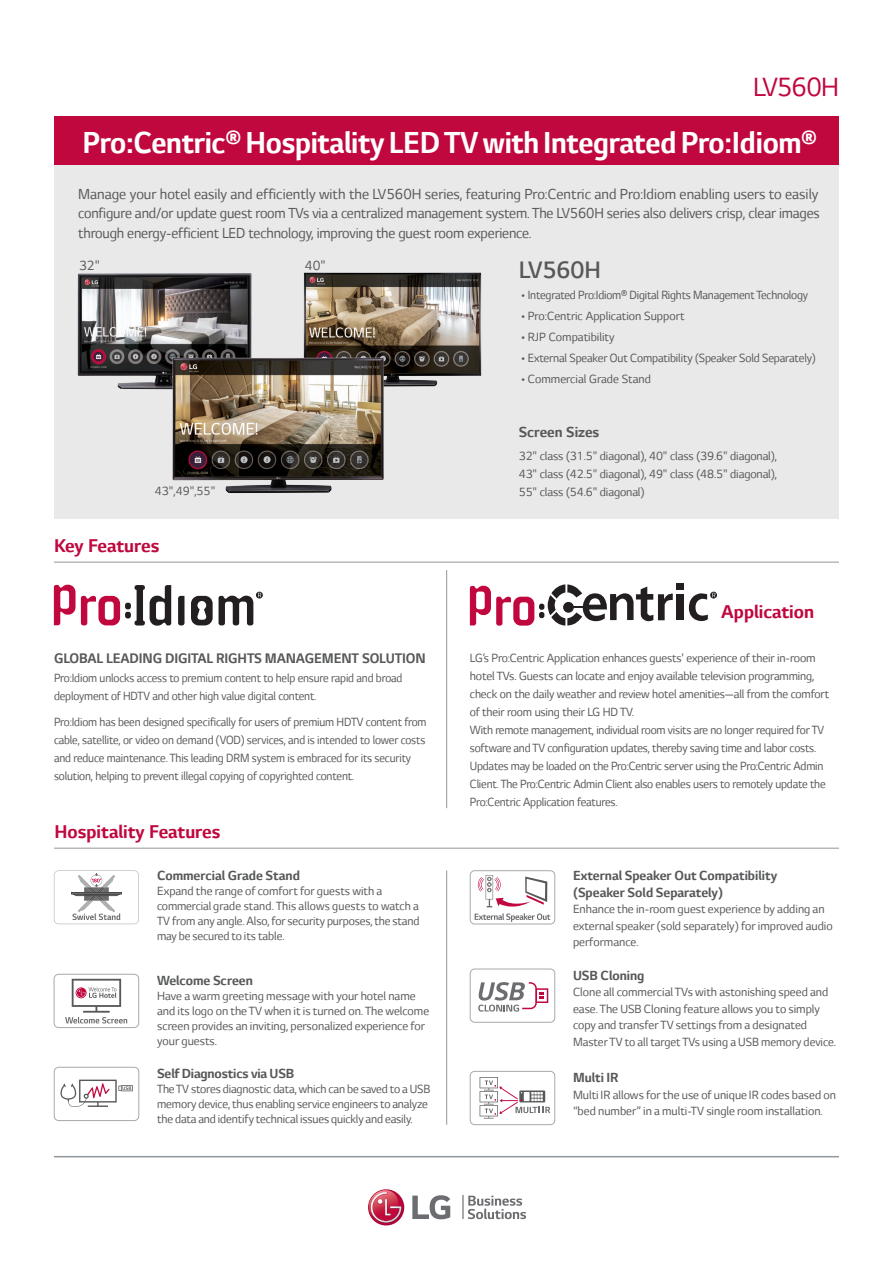
<style>
.page{position:relative;width:893px;height:1263px;background:#fff}
.page>*{position:absolute;margin:0;border:0;box-sizing:border-box;transform-origin:0 0}
.t1{font:700 34.5px "LG Smart";letter-spacing:-.01em;color:#fff;scale:.96 1}
.t2{font:30px "LG Smart";letter-spacing:-.03em;color:#c0073e}
.t3{font:300 27px "LG Smart";color:#57585a}
.t4{font:700 21px "LG Smart";letter-spacing:-.01em;color:#c0073e}
.t5{font:16.5px/19.5px "LG Smart";letter-spacing:-.01em;color:#57585a;text-align:justify}
.t6{font:700 16.5px "LG Smart";color:#57585a}
.t7{font:700 15.75px "LG Smart";letter-spacing:-.01em;color:#57585a}
.t8{font:700 15px/16.5px "LG Smart";color:#57585a}
.t9{font:15px "LG Smart";color:#57585a}
.t10{font:13.5px/18px "LG Smart";letter-spacing:-.01em;color:#57585a}
.t11{font:13.5px/18px "LG Smart";letter-spacing:-.01em;color:#57585a;scale:.95 1}
</style>
<div class="page">
<div style="left:54px;top:147px;width:785px;height:372px;background:#e9e9e9"></div>
<div style="left:54px;top:116px;width:785px;height:48px;background:#c0073e"></div>
<hr style="left:54px;top:562px;width:785px;height:1px;background:#90979d">
<hr style="left:446px;top:870px;width:1px;height:255px;background:#90979d">
<hr style="left:446px;top:570px;width:1px;height:238px;background:#90979d">
<hr style="left:54px;top:848px;width:785px;height:1px;background:#90979d">
<svg style="left:54px;top:585px;width:117px;height:41px"></svg>
<svg style="left:178px;top:596px;width:7px;height:29px"></svg>
<svg style="left:191px;top:596px;width:22px;height:29px"></svg>
<div style="left:677px;top:583px;width:7px;height:7px;background:#231f20"></div>
<div style="left:677px;top:594px;width:7px;height:26px;background:#231f20"></div>
<svg style="left:470px;top:584px;width:203px;height:42px"></svg>
<svg style="left:689px;top:593px;width:26px;height:29px"></svg>
<svg style="left:219px;top:593px;width:42px;height:32px"></svg>
<hr style="left:54px;top:1156px;width:785px;height:1px;background:#90979d">
<svg style="left:463px;top:1195px;width:63px;height:24px"></svg>
<svg style="left:412px;top:1195px;width:38px;height:24px"></svg>
<div style="left:368px;top:1189px;width:36px;height:36px;background:#b40438;border-radius:18px"></div>
<svg style="left:368px;top:1190px;width:34px;height:33px"></svg>
<svg style="left:54px;top:870px;width:85px;height:54px"></svg>
<div style="left:54px;top:1067px;width:85px;height:54px;border:1px solid #a8a9ad;border-radius:5px"></div>
<svg style="left:60px;top:1079px;width:73px;height:28px"></svg>
<div style="left:54px;top:974px;width:85px;height:54px;border:1px solid #a8a9ad;border-radius:5px"></div>
<svg style="left:65px;top:979px;width:62px;height:44px"></svg>
<svg style="left:475px;top:875px;width:75px;height:47px"></svg>
<div style="left:470px;top:870px;width:85px;height:54px;border:1px solid #a8a9ad;border-radius:5px"></div>
<div style="left:470px;top:969px;width:85px;height:53px;border:1px solid #a8a9ad;border-radius:5px"></div>
<svg style="left:478px;top:982px;width:70px;height:29px"></svg>
<div style="left:470px;top:1071px;width:85px;height:54px;border:1px solid #a8a9ad;border-radius:5px"></div>
<svg style="left:480px;top:1077px;width:70px;height:41px"></svg>
<img style="left:77px;top:273px;width:175px;height:117px">
<img style="left:303px;top:272px;width:179px;height:115px">
<img style="left:163px;top:349px;width:230px;height:144px">
<h2 class="t2" style="left:753px;top:71px;width:87px">LV560H</h2>
<h1 class="t1" style="left:83px;top:123px;width:767px">Pro:Centric® Hospitality LE D TV with Integrated Pro:Idiom®</h1>
<p class="t5" style="left:78px;top:184px;width:743px">Manage your hotel easily and efficiently with the LV560H series, featuring Pro:Centric and Pro:Idiom enabling users to easily configure and/or update guest room TVs via a centralized management system. The LV560H series also delivers crisp, clear images through energy-efficient LED technology, improving the guest room experience.</p>
<p class="t9" style="left:79px;top:257px;width:22px">32"</p>
<p class="t9" style="left:305px;top:257px;width:22px">40"</p>
<p class="t10" style="left:155px;top:482px;width:62px">43",49",55"</p>
<h3 class="t4" style="left:54px;top:534px;width:107px">Key Features</h3>
<p class="t7" style="left:54px;top:649px;width:141px">GLOBAL LEADING DIGITAL</p>
<p class="t7" style="left:216px;top:649px;width:60px">RIGHTS MANA</p>
<p class="t7" style="left:305px;top:649px;width:20px">GEMENT</p>
<p class="t7" style="left:362px;top:649px;width:17px">SOLUTION</p>
<p class="t11" style="left:54px;top:669px;width:368px">Pro:Idiom unlocks access to premium content to help ensure rapid and broad deployment of HDTV and other high value digital content.</p>
<p class="t11" style="left:54px;top:713px;width:394px">Pro:Idiom has been designed specifically for users of premium HDTV content from cable, satellite, or video on demand (VOD) services, and is intended to lower costs and reduce maintenance. This leading DRM system is embraced for its security solution, helping to prevent illegal copying of copyrighted content.</p>
<h3 class="t4" style="left:55px;top:820px;width:167px">Hospitality Features</h3>
<p class="t8" style="left:157px;top:868px;width:144px">Commercial Grade Stand</p>
<p class="t10" style="left:157px;top:884px;width:264px;line-height:15px">Expand the range of comfort for guests with a commercial grade stand. This allows guests to watch a TV from any angle. Also, for security purposes, the stand may be secured to its table.</p>
<p class="t8" style="left:157px;top:972px;width:97px">Welcome Screen</p>
<p class="t10" style="left:157px;top:988px;width:274px;line-height:15px">Have a warm greeting message with your hotel name and its logo on the TV when it is turned on. The welcome screen provides an inviting, personalized experience for your guests.</p>
<p class="t8" style="left:157px;top:1065px;width:139px">Self Diagnostics via USB</p>
<p class="t10" style="left:157px;top:1081px;width:275px;line-height:15px">The TV stores diagnostic data, which can be saved to a USB memory device, thus enabling service engineers to analyze the data and identify technical issues quickly and easily.</p>
<h3 class="t3" style="left:519px;top:256px;width:84px">LV560H</h3>
<p class="t10" style="left:522px;top:286px;width:288px">• Integrated Pro:Idiom® Digital Rights Management Technology</p>
<p class="t10" style="left:522px;top:307px;width:165px">• Pro:Centric Application Support</p>
<p class="t10" style="left:522px;top:328px;width:95px">• RJP Compatibility</p>
<p class="t10" style="left:522px;top:349px;width:296px">• External Speaker Out Compatibility (Speaker Sold Separately)</p>
<p class="t10" style="left:522px;top:370px;width:131px">• Commercial Grade Stand</p>
<p class="t6" style="left:519px;top:423px;width:82px">Screen Sizes</p>
<p class="t10" style="left:519px;top:447px;width:260px;text-align:justify">32" class (31.5" diagonal), 40" class (39.6" diagonal), 43" class (42.5" diagonal), 49" class (48.5" diagonal), 55" class (54.6" diagonal)</p>
<h3 class="t4" style="left:721px;top:600px;width:94px">Application</h3>
<p class="t10" style="left:470px;top:648px;width:361px">LG’s Pro:Centric Application enhances guests' experience of their in-room hotel TVs. Guests can locate and enjoy available television programming, check on the daily weather and review hotel amenities—all from the comfort of their room using their LG HD TV.<br>With remote management, individual room visits are no longer required for TV software and TV configuration updates, thereby saving time and labor costs.<br>Updates may be loaded on the Pro:Centric server using the Pro:Centric Admin Client. The Pro:Centric Admin Client also enables users to remotely update the Pro:Centric Application features.</p>
<p class="t8" style="left:573px;top:868px;width:206px">External Speaker Out Compatibility (Speaker Sold Separately)</p>
<p class="t10" style="left:573px;top:901px;width:261px;line-height:16.5px">Enhance the in-room guest experience by adding an external speaker (sold separately) for improved audio performance.</p>
<p class="t8" style="left:573px;top:967px;width:73px">USB Cloning</p>
<p class="t10" style="left:573px;top:984px;width:265px;line-height:16.5px">Clone all commercial TVs with astonishing speed and ease. The USB Cloning feature allows you to simply copy and transfer TV settings from a designated Master TV to all target TVs using a USB memory device.</p>
<p class="t8" style="left:573px;top:1069px;width:40px">Multi IR</p>
<p class="t10" style="left:573px;top:1086px;width:265px;line-height:16.5px">Multi IR allows for the use of unique IR codes based on “bed number” in a multi-TV single room installation.</p>
</div>
